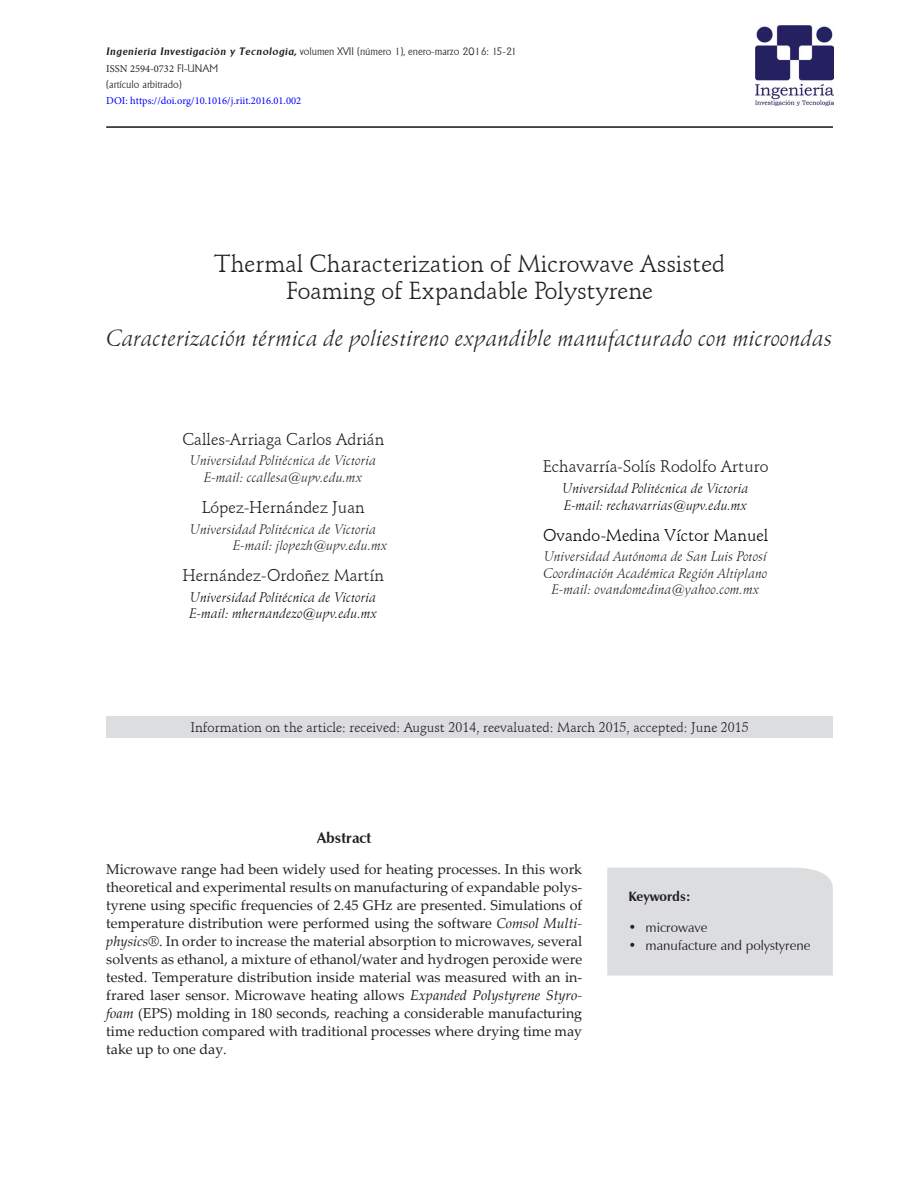
<style>
.page{position:relative;width:918px;height:1188px;background:#fff}
.page>*{position:absolute;margin:0;border:0;box-sizing:border-box;transform-origin:0 0}
.t1{font:24px/27px "Schneidler BT";color:#231f20;text-align:center}
.t2{font:italic 22.5px "Schneidler BT";color:#231f20}
.t3{font:16.5px "Schneidler BT";color:#231f20}
.t4{font:16.5px "Schneidler BT";color:#040503}
.t5{font:700 15px "Zapf Humanist 601 BT";color:#231f20}
.t6{font:14.25px/18px "Palatino Linotype";color:#231f20;text-align:justify}
.t7{font:italic 13.5px/16.5px "Schneidler BT";color:#231f20;text-align:center}
.t8{font:italic 13.5px/16.5px "Schneidler BT";color:#040503}
.t9{font:13.5px "Schneidler BT";color:#231f20}
.t10{font:13.5px "Zapf Humanist 601 BT";color:#231f20}
.t11{font:700 13.5px "Zapf Humanist 601 BT";color:#231f20}
.t12{font:300 10.5px "Adelon";color:#231f20}
.t13{font:10.5px "Minion Pro";color:#00f}
.t14{font:10.5px "Minion Pro";color:#231f20}
.s1{font-weight:600;font-style:italic}
.s2{font-family:"Adelon";font-weight:300}
.s3{font-style:italic}
</style>
<div class="page">
<hr style="left:106px;top:127px;width:727px;height:1px;background:#231f20">
<img style="left:755px;top:25px;width:78px;height:81px">
<div style="left:607px;top:867px;width:226px;height:109px;background:#dcdddf"></div>
<div style="left:106px;top:716px;width:727px;height:22px;background:#dcdddf"></div>
<p class="t12" style="left:106px;top:46px;width:412px"><span class="s1">Ingeniería Investigación y Tecnología,</span> volumen XVII (número 1), enero-marzo 2016: 15-21</p>
<p class="t14" style="left:106px;top:61px;width:113px">ISSN 2594-0732 <span class="s2">FI-UNAM</span></p>
<p class="t12" style="left:106px;top:78px;width:77px">(artículo arbitrado)</p>
<p class="t13" style="left:106px;top:94px;width:196px">DOI: https://doi.org/10.1016/j.riit.2016.01.002</p>
<h1 class="t1" style="left:214px;top:251px;width:512px">Thermal Characterization of Microwave Assisted<br>Foaming of Expandable Polystyrene</h1>
<h2 class="t2" style="left:106px;top:325px;width:728px">Caracterización térmica de poliestireno expandible manufacturado con microondas</h2>
<p class="t3" style="left:182px;top:429px;width:204px">Calles-Arriaga Carlos Adrián</p>
<p class="t7" style="left:190px;top:452px;width:188px">Universidad Politécnica de Victoria<br>E-mail: ccallesa@upv.edu.mx</p>
<p class="t3" style="left:202px;top:497px;width:164px">López-Hernández Juan</p>
<p class="t7" style="left:233px;top:521px;width:156px;text-align:left;text-indent:-43px">Universidad Politécnica de Victoria<br>E-mail: jlopezh@upv.edu.mx</p>
<p class="t3" style="left:183px;top:565px;width:203px">Hernández-Ordoñez Martín</p>
<p class="t8" style="left:190px;top:589px;width:189px">Universidad Politécnica de Victoria<br>E-mail: mhernandezo@upv.edu.mx</p>
<p class="t3" style="left:543px;top:456px;width:227px">Echavarría-Solís Rodolfo Arturo</p>
<p class="t8" style="left:563px;top:480px;width:188px">Universidad Politécnica de Victoria<br>E-mail: rechavarrias@upv.edu.mx</p>
<p class="t4" style="left:543px;top:525px;width:227px">Ovando-Medina Víctor Manuel</p>
<p class="t7" style="left:544px;top:548px;width:226px">Universidad Autónoma de San Luis Potosí<br>Coordinación Académica Región Altiplano<br>E-mail: ovandomedina@yahoo.com.mx</p>
<p class="t9" style="left:190px;top:719px;width:560px">Information on the article: received: August 2014, reevaluated: March 2015, accepted: June 2015</p>
<p class="t5" style="left:317px;top:829px;width:56px">Abstract</p>
<p class="t6" style="left:106px;top:860px;width:477px">Microwave range had been widely used for heating processes. In this work theoretical and experimental results on manufacturing of expandable polys&shy;tyrene using specific frequencies of 2.45 GHz are presented. Simulations of temperature distribution were performed using the software <span class="s3">Comsol Multi&shy;physics</span>®. In order to increase the material absorption to microwaves, several solvents as ethanol, a mixture of ethanol/water and hydrogen peroxide were tested. Temperature distribution inside material was measured with an in&shy;frared laser sensor. Microwave heating allows <span class="s3">Expanded Polystyrene Styro&shy;foam</span> (EPS) molding in 180 seconds, reaching a considerable manufacturing time reduction compared with traditional processes where drying time may take up to one day.</p>
<p class="t11" style="left:629px;top:888px;width:63px">Keywords:</p>
<p class="t10" style="left:629px;top:919px;width:81px">• microwave</p>
<p class="t10" style="left:629px;top:937px;width:184px">• manufacture and polystyrene</p>
</div>
